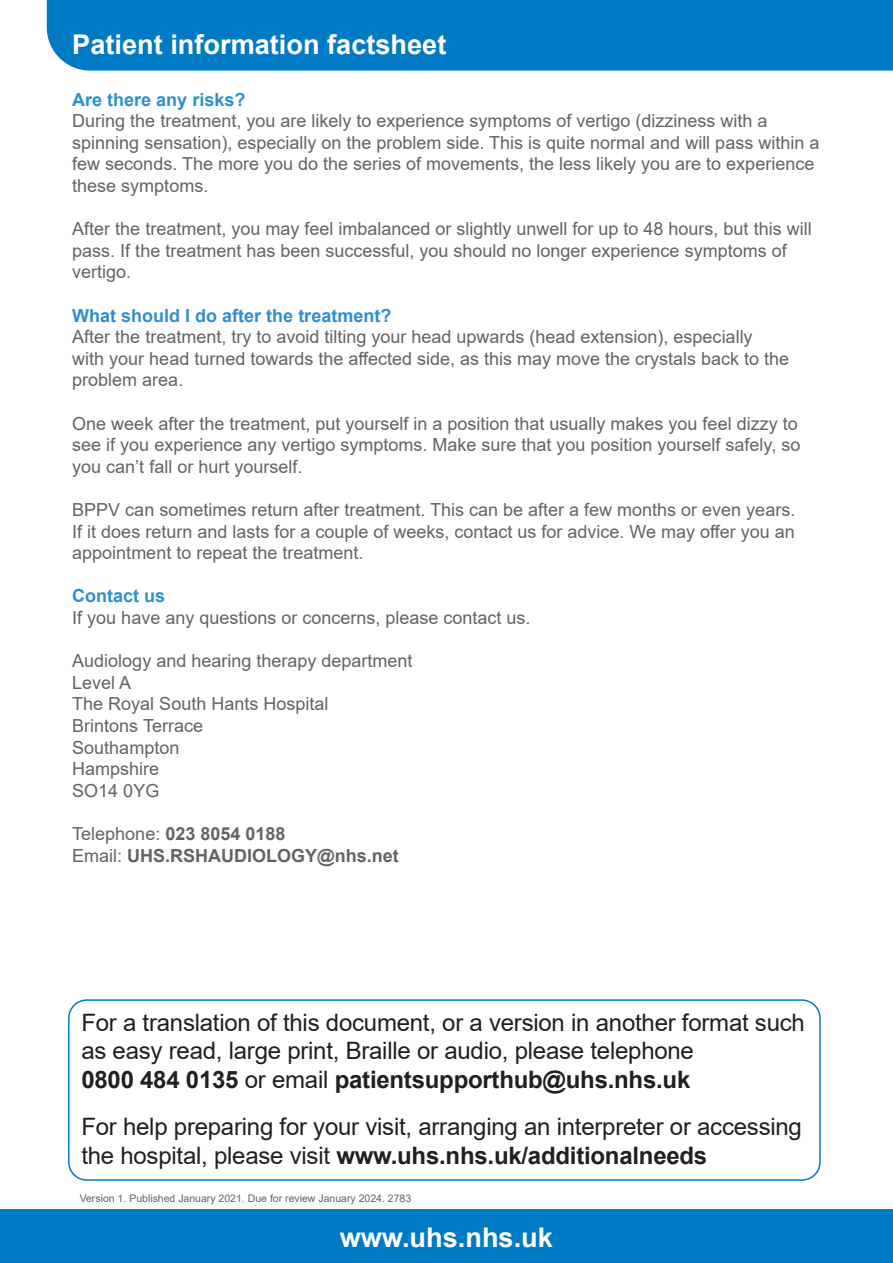
<style>
.page{position:relative;width:893px;height:1263px;background:#fff}
.page>*{position:absolute;margin:0;border:0;box-sizing:border-box;transform-origin:0 0}
.t1{font:700 27.15px "Arial";color:#fff}
.t2{font:24px/28.8px "Arial";letter-spacing:-.01em;color:#231f20}
.Paragraph{font:18px/21.6px "Arial";color:#636366}
.Subhead{font:700 18px "Arial";color:#2e8fce}
.Paragraph-2{font:700 18px "Arial";color:#636366}
.t3{font:10.5px "Arial";color:#636366}
.s1{font-weight:400}
.s2{font-weight:700}
</style>
<div class="page">
<div style="left:0;top:1209px;width:893px;height:54px;background:#007ac2"></div>
<div style="left:46px;top:0;width:847px;height:71px;background:#007ac2"></div>
<div style="left:68px;top:999px;width:753px;height:182px;border:2px solid #0079c2;border-radius:18px"></div>
<p class="t1" style="left:72px;top:25px;width:376px">Patient information factsheet</p>
<p class="Subhead" style="left:72px;top:87px;width:175px">Are there any risks?</p>
<p class="Paragraph" style="left:72px;top:110px;width:749px">During the treatment, you are likely to experience symptoms of vertigo (dizziness with a spinning sensation), especially on the problem side. This is quite normal and will pass within a few seconds. The more you do the series of movements, the less likely you are to experience these symptoms.</p>
<p class="Paragraph" style="left:72px;top:218px;width:741px">After the treatment, you may feel imbalanced or slightly unwell for up to 48 hours, but this will pass. If the treatment has been successful, you should no longer experience symptoms of vertigo.</p>
<p class="Subhead" style="left:72px;top:303px;width:321px">What should I do after the treatment?</p>
<p class="Paragraph" style="left:72px;top:326px;width:718px">After the treatment, try to avoid tilting your head upwards (head extension), especially<br>with your head turned towards the affected side, as this may move the crystals back to the problem area.</p>
<p class="Paragraph" style="left:72px;top:412px;width:730px">One week after the treatment, put yourself in a position that usually makes you feel dizzy to see if you experience any vertigo symptoms. Make sure that you position yourself safely, so you can’t fall or hurt yourself.</p>
<p class="Paragraph" style="left:72px;top:499px;width:724px;text-align:justify">BPPV can sometimes return after treatment. This can be after a few months or even years.<br>If it does return and lasts for a couple of weeks, contact us for advice. We may offer you an appointment to repeat the treatment.</p>
<p class="Subhead" style="left:72px;top:583px;width:95px">Contact us</p>
<p class="Paragraph" style="left:72px;top:607px;width:460px">If you have any questions or concerns, please contact us.</p>
<p class="Paragraph" style="left:72px;top:650px;width:342px">Audiology and hearing therapy department</p>
<p class="Paragraph" style="left:72px;top:672px;width:61px">Level A</p>
<p class="Paragraph" style="left:72px;top:693px;width:258px">The Royal South Hants Hospital</p>
<p class="Paragraph" style="left:72px;top:715px;width:132px">Brintons Terrace</p>
<p class="Paragraph" style="left:72px;top:736px;width:109px">Southampton</p>
<p class="Paragraph" style="left:72px;top:758px;width:89px">Hampshire</p>
<p class="Paragraph" style="left:72px;top:780px;width:89px">SO14 0YG</p>
<p class="Paragraph-2" style="left:72px;top:821px;width:215px"><span class="s1">Telephone:</span> 023 8054 0188</p>
<p class="Paragraph-2" style="left:72px;top:843px;width:328px"><span class="s1">Email:</span> UHS.RSHAUDIOLOGY@nhs.net</p>
<p class="t2" style="left:81px;top:1008px;width:725px">For a translation of this document, or a version in another format such as easy read, large print, Braille or audio, please telephone<br><span class="s2">0800 484 0135</span> or email <span class="s2">patientsupporthub@uhs.nhs.uk</span></p>
<p class="t2" style="left:81px;top:1112px;width:722px">For help preparing for your visit, arranging an interpreter or accessing the hospital, please visit <span class="s2">www.uhs.nhs.uk/additionalneeds</span></p>
<p class="t3" style="left:80px;top:1190px;width:333px">Version 1. Published January 2021. Due for review January 2024. 2783</p>
<p class="t1" style="left:340px;top:1218px;width:215px">www.uhs.nhs.uk</p>
</div>
